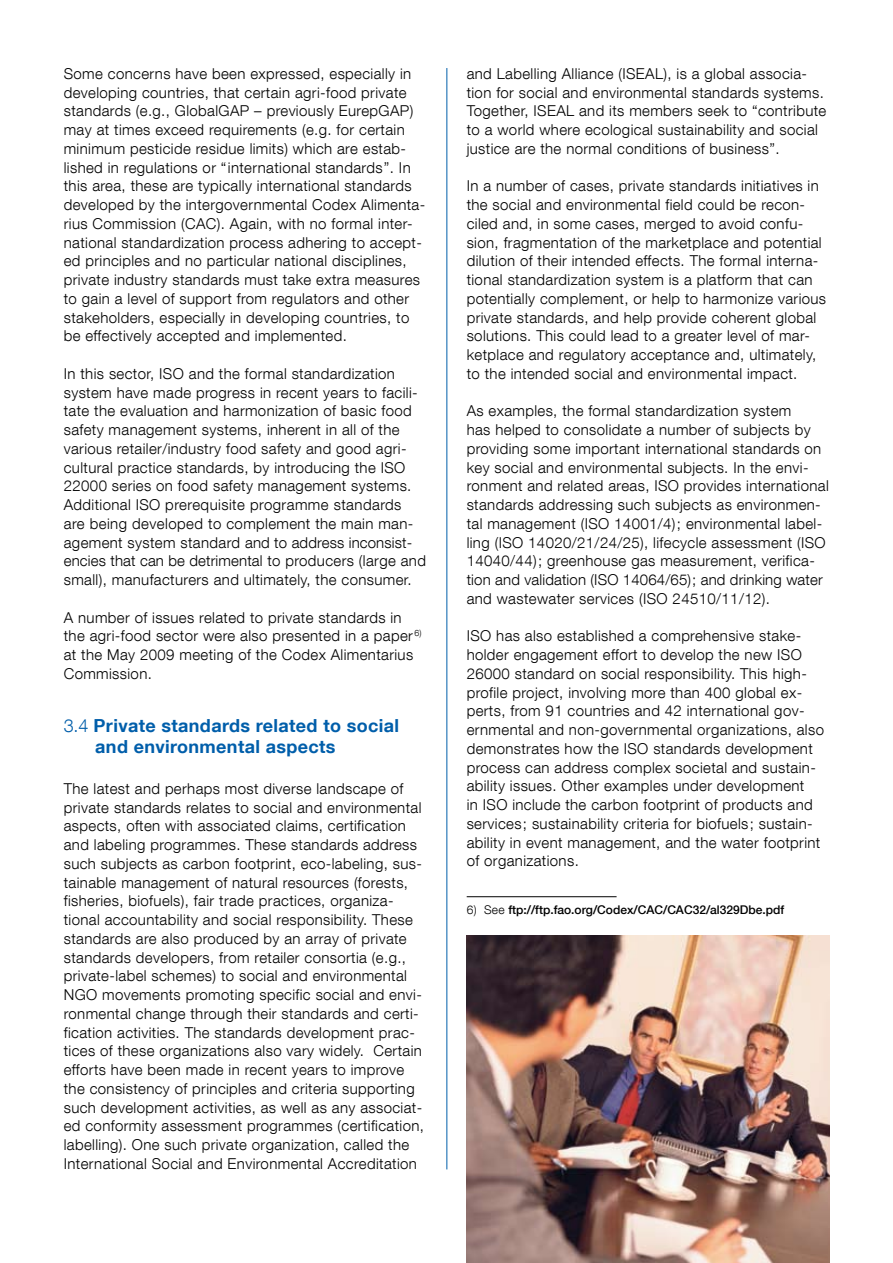
<style>
.page{position:relative;width:893px;height:1263px;background:#fff}
.page>*{position:absolute;margin:0;border:0;box-sizing:border-box;transform-origin:0 0}
.t1{font:700 18px/21.6px "Helvetica Neue LT Com";letter-spacing:.02em;color:#005eaa}
.t2{font:300 15px/18.8px "Helvetica Neue LT Com";letter-spacing:.025em;color:#000}
.t3{font:500 12px "Helvetica Neue LT Com";color:#000}
.s1{font-weight:300}
</style>
<div class="page">
<hr style="left:446px;top:68px;width:1px;height:1101px;background:#005eaa">
<hr style="left:467px;top:896px;width:150px;height:1px;background:#000">
<img style="left:467px;top:935px;width:362px;height:328px">
<p class="t2" style="left:64px;top:64px;width:363px">Some concerns have been expressed, especially in developing countries, that certain agri-food private standards (e.g., GlobalGAP – previously EurepGAP) may at times exceed requirements (e.g. for certain minimum pesticide residue limits) which are estab&shy;lished in regulations or “international standards”. In this area, these are typically international standards developed by the intergovernmental Codex Alimenta&shy;rius Commission (CAC). Again, with no formal inter&shy;national standardization process adhering to accept&shy;ed principles and no particular national disciplines, private industry standards must take extra measures to gain a level of support from regulators and other stakeholders, especially in developing countries, to be effectively accepted and implemented.</p>
<p class="t2" style="left:64px;top:364px;width:364px">In this sector, ISO and the formal standardization system have made progress in recent years to facili&shy;tate the evaluation and harmonization of basic food safety management systems, inherent in all of the various retailer/industry food safety and good agri&shy;cultural practice standards, by introducing the ISO 22000 series on food safety management systems.<br>Additional ISO prerequisite programme standards are being developed to complement the main man&shy;agement system standard and to address inconsist&shy;encies that can be detrimental to producers (large and small), manufacturers and ultimately, the consumer.</p>
<p class="t2" style="left:64px;top:607px;width:359px">A number of issues related to private standards in the agri-food sector were also presented in a paper <sup>6) </sup>at the May 2009 meeting of the Codex Alimentarius Commission.</p>
<p class="t1" style="left:95px;top:714px;width:305px;text-indent:-32px"><span class="s1">3.4</span> Private standards related to social and environmental aspects</p>
<p class="t2" style="left:64px;top:779px;width:362px">The latest and perhaps most diverse landscape of private standards relates to social and environmental aspects, often with associated claims, certification and labeling programmes. These standards address such subjects as carbon footprint, eco-labeling, sus&shy;tainable management of natural resources (forests, fisheries, biofuels), fair trade practices, organiza&shy;tional accountability and social responsibility. These standards are also produced by an array of private standards developers, from retailer consortia (e.g., private-label schemes) to social and environmental NGO movements promoting specific social and envi&shy;ronmental change through their standards and certi&shy;fication activities. The standards development prac&shy;tices of these organizations also vary widely. Certain efforts have been made in recent years to improve the consistency of principles and criteria supporting such development activities, as well as any associat&shy;ed conformity assessment programmes (certification, labelling). One such private organization, called the International Social and Environmental Accreditation</p>
<p class="t2" style="left:467px;top:64px;width:361px">and Labelling Alliance (ISEAL), is a global associa&shy;tion for social and environmental standards systems.<br>Together, ISEAL and its members seek to “contribute to a world where ecological sustainability and social justice are the normal conditions of business”.</p>
<p class="t2" style="left:467px;top:176px;width:361px">In a number of cases, private standards initiatives in the social and environmental field could be recon&shy;ciled and, in some cases, merged to avoid confu&shy;sion, fragmentation of the marketplace and potential dilution of their intended effects. The formal interna&shy;tional standardization system is a platform that can potentially complement, or help to harmonize various private standards, and help provide coherent global solutions. This could lead to a greater level of mar&shy;ketplace and regulatory acceptance and, ultimately, to the intended social and environmental impact.</p>
<p class="t2" style="left:467px;top:401px;width:364px">As examples, the formal standardization system<br>has helped to consolidate a number of subjects by providing some important international standards on key social and environmental subjects. In the envi&shy;ronment and related areas, ISO provides international standards addressing such subjects as environmen&shy;tal management (ISO 14001/4); environmental label&shy;ling (ISO 14020/21/24/25), lifecycle assessment (ISO 14040/44); greenhouse gas measurement, verifica&shy;tion and validation (ISO 14064/65); and drinking water and wastewater services (ISO 24510/11/12).</p>
<p class="t2" style="left:467px;top:626px;width:359px">ISO has also established a comprehensive stake&shy;holder engagement effort to develop the new ISO 26000 standard on social responsibility. This high&shy;profile project, involving more than 400 global ex&shy;perts, from 91 countries and 42 international gov&shy;ernmental and non-governmental organizations, also demonstrates how the ISO standards development process can address complex societal and sustain&shy;ability issues. Other examples under development<br>in ISO include the carbon footprint of products and services; sustainability criteria for biofuels; sustain&shy;ability in event management, and the water footprint of organizations.</p>
<p class="t3" style="left:467px;top:902px;width:319px"><span class="s1">6) See</span> ftp://ftp.fao.org/Codex/CAC/CAC32/al329Dbe.pdf</p>
</div>
